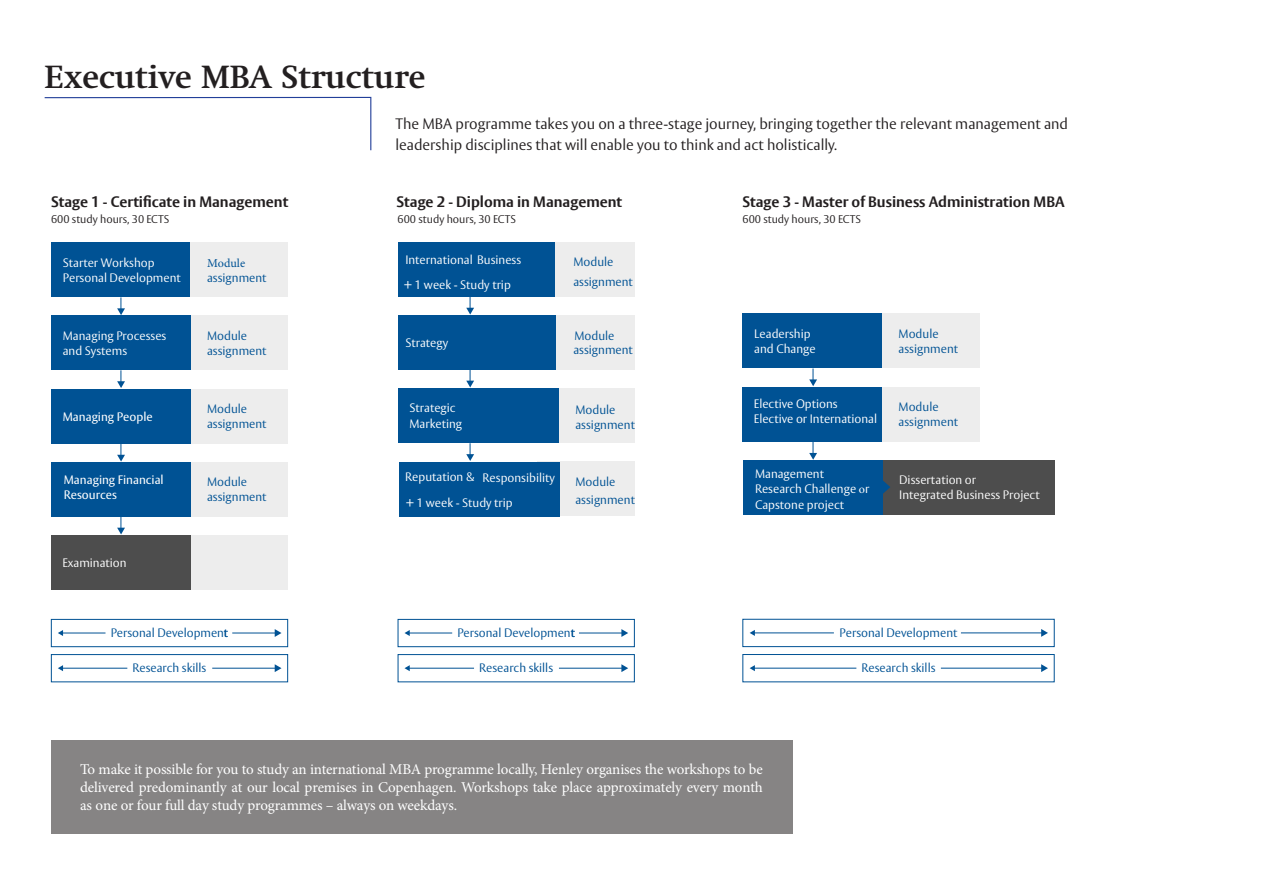
<style>
.page{position:relative;width:1263px;height:893px;background:#fff}
.page>*{position:absolute;margin:0;border:0;box-sizing:border-box;transform-origin:0 0}
.t1{font:700 31.5px "Rdg Swift";color:#231f20}
.t2{font:15px/18px "Minion Pro";letter-spacing:-.01em;color:#fff;text-align:justify}
.t3{font:15px/21px "Rdg Vesta";color:#231f20}
.t4{font:700 15px "Rdg Vesta";color:#231f20}
.t5{font:12.15px/15.1px "Rdg Vesta";color:#fff}
.t6{font:12.15px/15.1px "Rdg Vesta";color:#005294}
.t7{font:12.15px/14.5px "Rdg Vesta 2";color:#fff}
.t8{font:12.15px "Minion Pro";color:#005294}
.t9{font:11.1px "Rdg Vesta";color:#231f20}
.s1{font-family:"Minion Pro"}
</style>
<div class="page">
<svg style="left:44px;top:96px;width:328px;height:55px"></svg>
<div style="left:51px;top:740px;width:741px;height:94px;background:#868484"></div>
<svg style="left:466px;top:297px;width:8px;height:18px"></svg>
<svg style="left:466px;top:370px;width:8px;height:17px"></svg>
<svg style="left:466px;top:443px;width:8px;height:18px"></svg>
<div style="left:398px;top:242px;width:156px;height:55px;background:#005294"></div>
<div style="left:555px;top:242px;width:80px;height:55px;background:#ededed"></div>
<div style="left:537px;top:388px;width:98px;height:55px;background:#ededed"></div>
<div style="left:537px;top:315px;width:98px;height:54px;background:#ededed"></div>
<div style="left:537px;top:461px;width:98px;height:55px;background:#ededed"></div>
<div style="left:398px;top:315px;width:157px;height:54px;background:#005294"></div>
<div style="left:398px;top:388px;width:160px;height:55px;background:#005294"></div>
<div style="left:399px;top:462px;width:160px;height:55px;background:#005294"></div>
<div style="left:51px;top:242px;width:140px;height:55px;background:#005294"></div>
<div style="left:191px;top:242px;width:97px;height:55px;background:#ededed"></div>
<div style="left:191px;top:535px;width:97px;height:54px;background:#ededed"></div>
<div style="left:191px;top:389px;width:97px;height:55px;background:#ededed"></div>
<div style="left:191px;top:315px;width:97px;height:55px;background:#ededed"></div>
<div style="left:191px;top:462px;width:97px;height:54px;background:#ededed"></div>
<div style="left:51px;top:315px;width:140px;height:55px;background:#005294"></div>
<div style="left:51px;top:389px;width:140px;height:55px;background:#005294"></div>
<div style="left:51px;top:462px;width:140px;height:54px;background:#005294"></div>
<div style="left:51px;top:535px;width:140px;height:54px;background:#4d4d4d"></div>
<svg style="left:117px;top:297px;width:8px;height:18px"></svg>
<svg style="left:117px;top:370px;width:8px;height:18px"></svg>
<svg style="left:117px;top:444px;width:8px;height:18px"></svg>
<svg style="left:117px;top:517px;width:8px;height:17px"></svg>
<svg style="left:809px;top:368px;width:8px;height:18px"></svg>
<svg style="left:809px;top:442px;width:8px;height:18px"></svg>
<div style="left:883px;top:460px;width:171px;height:55px;background:#4d4d4d"></div>
<svg style="left:883px;top:481px;width:7px;height:13px"></svg>
<div style="left:882px;top:387px;width:97px;height:55px;background:#ededed"></div>
<div style="left:882px;top:314px;width:97px;height:54px;background:#ededed"></div>
<div style="left:742px;top:314px;width:140px;height:54px;background:#005294"></div>
<div style="left:742px;top:387px;width:140px;height:55px;background:#005294"></div>
<div style="left:743px;top:460px;width:140px;height:55px;background:#005294"></div>
<div style="left:51px;top:619px;width:237px;height:28px;border:1px solid #005294"></div>
<svg style="left:51px;top:629px;width:237px;height:53px"></svg>
<div style="left:398px;top:619px;width:237px;height:28px;border:1px solid #005294"></div>
<svg style="left:397px;top:629px;width:238px;height:53px"></svg>
<div style="left:742px;top:619px;width:312px;height:28px;border:1px solid #005294"></div>
<svg style="left:742px;top:629px;width:313px;height:53px"></svg>
<h1 class="t1" style="left:45px;top:59px;width:382px">Executive MBA Structure</h1>
<p class="t3" style="left:395px;top:114px;width:674px">The MBA programme takes you on a three-stage journey, bringing together the relevant management and leadership disciplines that will enable you to think and act holistically.</p>
<p class="t4" style="left:51px;top:192px;width:239px">Stage 1 - Certificate in Management</p>
<p class="t4" style="left:397px;top:192px;width:227px">Stage 2 - Diploma in Management</p>
<p class="t9" style="left:51px;top:213px;width:120px">600 study hours, 30 ECTS</p>
<p class="t9" style="left:398px;top:213px;width:120px">600 study hours, 30 ECTS</p>
<p class="t5" style="left:63px;top:256px;width:119px;line-height:14.7px">Starter Workshop<br>Personal Development</p>
<p class="t8" style="left:207px;top:255px;width:40px">Module</p>
<p class="t6" style="left:207px;top:270px;width:61px">assignment</p>
<p class="t5" style="left:405px;top:252px;width:117px">International Business</p>
<p class="t5" style="left:404px;top:277px;width:108px">+ 1 week - Study trip</p>
<p class="t6" style="left:573px;top:252px;width:61px;line-height:20.4px">Module assignment</p>
<p class="t5" style="left:63px;top:328px;width:105px">Managing Processes and Systems</p>
<p class="t6" style="left:207px;top:328px;width:61px">Module assignment</p>
<p class="t5" style="left:405px;top:335px;width:44px">Strategy</p>
<p class="t6" style="left:573px;top:329px;width:61px;line-height:14.1px">Module assignment</p>
<p class="t7" style="left:63px;top:410px;width:91px">Managing People</p>
<p class="t6" style="left:207px;top:402px;width:61px">Module assignment</p>
<p class="t5" style="left:409px;top:401px;width:54px">Strategic<br>Marketing</p>
<p class="t6" style="left:575px;top:402px;width:61px">Module assignment</p>
<p class="t7" style="left:64px;top:473px;width:101px">Managing Financial<br>Resources</p>
<p class="t6" style="left:207px;top:475px;width:61px">Module assignment</p>
<p class="t5" style="left:405px;top:466px;width:151px;line-height:25px">Reputation &amp; Responsibility + 1 week - Study trip</p>
<p class="t6" style="left:575px;top:474px;width:61px;line-height:17.2px">Module assignment</p>
<p class="t5" style="left:62px;top:555px;width:66px">Examination</p>
<p class="t6" style="left:111px;top:626px;width:119px">Personal Development</p>
<p class="t6" style="left:133px;top:661px;width:75px">Research skills</p>
<p class="t6" style="left:457px;top:626px;width:119px">Personal Development</p>
<p class="t6" style="left:479px;top:661px;width:75px">Research skills</p>
<p class="t4" style="left:742px;top:192px;width:324px">Stage 3 - Master of Business Administration MBA</p>
<p class="t9" style="left:742px;top:213px;width:120px">600 study hours, 30 ECTS</p>
<p class="t5" style="left:754px;top:326px;width:63px">Leadership and Change</p>
<p class="t5" style="left:754px;top:396px;width:125px">Elective Options<br>Elective or International</p>
<p class="t6" style="left:898px;top:326px;width:61px">Module assignment</p>
<p class="t6" style="left:898px;top:400px;width:61px">Module assignment</p>
<p class="t5" style="left:755px;top:467px;width:116px">Management<br>Research Challenge <span class="s1">o</span>r<br>Capstone project</p>
<p class="t5" style="left:899px;top:473px;width:142px">Dissertation or<br>Integrated Business Project</p>
<p class="t6" style="left:840px;top:626px;width:119px">Personal Development</p>
<p class="t6" style="left:861px;top:661px;width:76px">Research skills</p>
<p class="t2" style="left:80px;top:761px;width:684px">To make it possible for you to study an international MBA programme locally, Henley organises the workshops to be delivered predominantly at our local premises in Copenhagen. Workshops take place approximately every month as one or four full day study programmes – always on weekdays.</p>
</div>
